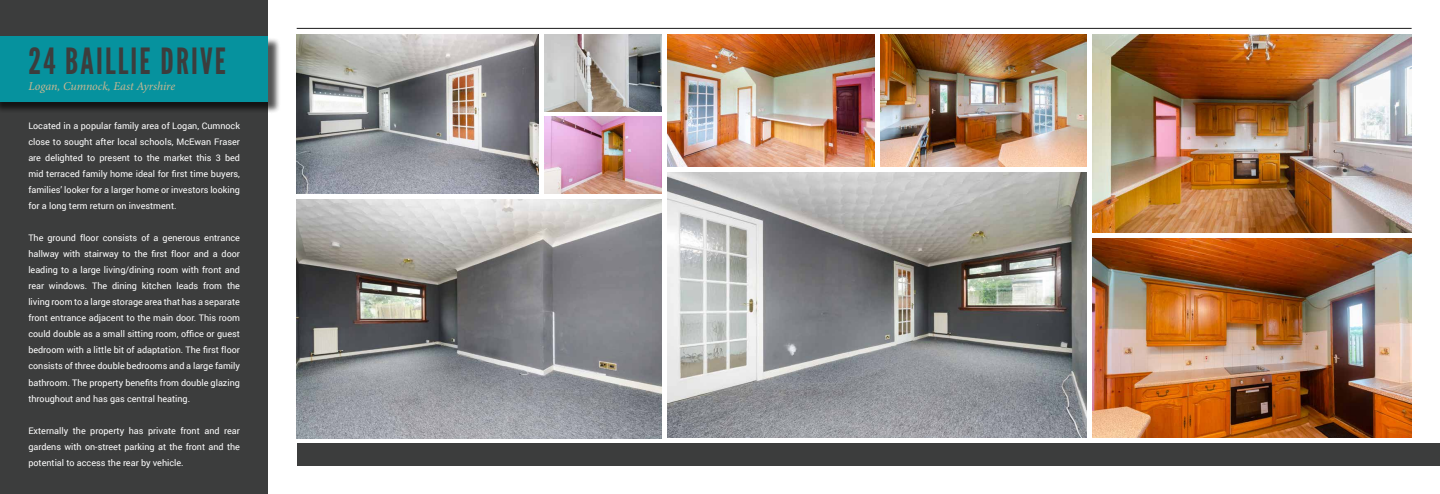
<style>
.page{position:relative;width:1440px;height:494px;background:#fff}
.page>*{position:absolute;margin:0;border:0;box-sizing:border-box;transform-origin:0 0}
.t1{font:36px "League Gothic";letter-spacing:.06em;color:#3c3d3d}
.t2{font:italic 12px "Minion Pro";letter-spacing:-.01em;color:#c9b792}
.t3{font:9px/16px "Roboto";color:#fff;text-align:justify}
</style>
<div class="page">
<hr style="left:297px;top:28px;width:1115px;height:1px;background:#000">
<div style="left:0;top:0;width:268px;height:493px;background:#3c3d3d"></div>
<div style="left:297px;top:443px;width:1143px;height:22px;background:#3c3d3d"></div>
<div style="left:0;top:38px;width:281px;height:75px;background:#000;opacity:.75"></div>
<div style="left:0;top:36px;width:268px;height:65px;background:#06929e"></div>
<img style="left:880px;top:34px;width:207px;height:132px">
<img style="left:667px;top:34px;width:207px;height:132px">
<img style="left:667px;top:172px;width:420px;height:265px">
<img style="left:1093px;top:238px;width:319px;height:199px">
<img style="left:1093px;top:34px;width:319px;height:199px">
<img style="left:544px;top:34px;width:118px;height:77px">
<img style="left:544px;top:117px;width:118px;height:76px">
<img style="left:297px;top:199px;width:365px;height:239px">
<img style="left:297px;top:34px;width:241px;height:159px">
<h1 class="t1" style="left:28px;top:40px;width:199px">24 BAILLIE DRIVE</h1>
<h2 class="t2" style="left:28px;top:78px;width:148px">Logan, Cumnock, East Ayrshire</h2>
<p class="t3" style="left:28px;top:117px;width:213px">Located in a popular family area of Logan, Cumnock close to sought after local schools, McEwan Fraser are delighted to present to the market this 3 bed mid terraced family home ideal for first time buyers, families’ looker for a larger home or investors looking for a long term return on investment.</p>
<p class="t3" style="left:28px;top:229px;width:213px">The ground floor consists of a generous entrance hallway with stairway to the first floor and a door leading to a large living/dining room with front and rear windows. The dining kitchen leads from the living room to a large storage area that has a separate front entrance adjacent to the main door. This room could double as a small sitting room, office or guest bedroom with a little bit of adaptation. The first floor consists of three double bedrooms and a large family bathroom. The property benefits from double glazing throughout and has gas central heating.</p>
<p class="t3" style="left:28px;top:421px;width:213px">Externally the property has private front and rear gardens with on-street parking at the front and the potential to access the rear by vehicle.</p>
</div>
